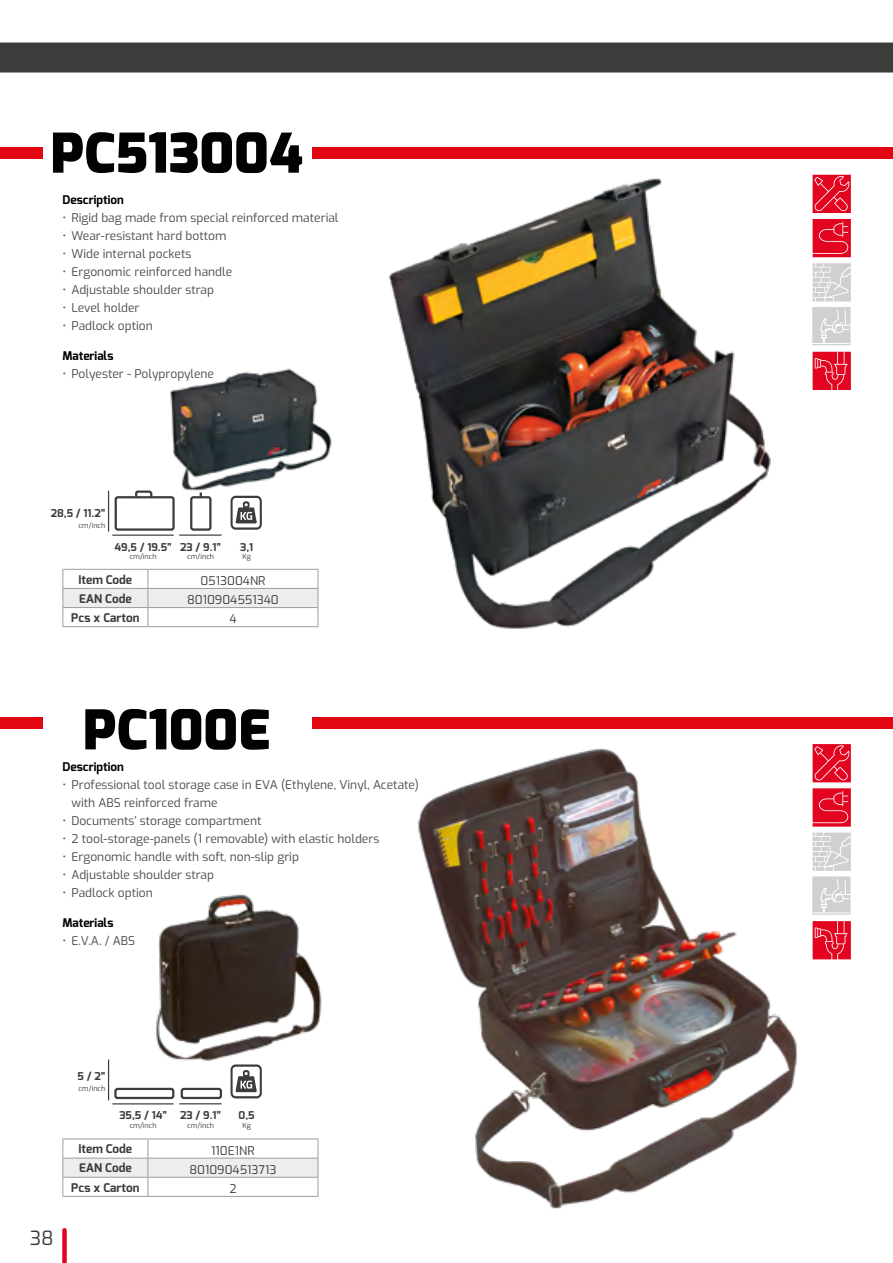
<style>
.page{position:relative;width:893px;height:1263px;background:#fff}
.page>*{position:absolute;margin:0;border:0;box-sizing:border-box;transform-origin:0 0}
.t1{font:900 54px "Exo";color:#020203}
.t2{font:19.5px "Exo";color:#3c3c3b}
.t3{font:12px/18px "Exo";color:#4a4a49}
.t4{font:700 12px "Exo";color:#3c3c3b}
.t5{font:12px "Exo";color:#3c3c3b}
.t6{font:700 12px "Exo";color:#000}
.t7{font:700 10.8px "Exo";color:#3c3c3b}
.t8{font:7.2px "Exo";color:#3c3c3b}
</style>
<div class="page">
<hr style="left:108px;top:1059px;width:1px;height:41px;background:#3c3c3b">
<hr style="left:112px;top:1103px;width:62px;height:1px;background:#3c3c3b">
<hr style="left:179px;top:1103px;width:43px;height:1px;background:#3c3c3b">
<svg style="left:231px;top:1067px;width:31px;height:31px"></svg>
<svg style="left:813px;top:175px;width:38px;height:38px"></svg>
<svg style="left:814px;top:263px;width:37px;height:38px"></svg>
<div style="left:0;top:717px;width:43px;height:11px;background:#e30613"></div>
<div style="left:0;top:147px;width:43px;height:12px;background:#e30613"></div>
<svg style="left:814px;top:352px;width:37px;height:38px"></svg>
<svg style="left:814px;top:219px;width:37px;height:38px"></svg>
<svg style="left:813px;top:744px;width:38px;height:38px"></svg>
<svg style="left:813px;top:921px;width:38px;height:38px"></svg>
<div style="left:114px;top:1088px;width:60px;height:11px;border:2px solid #3c3c3b;border-radius:2px"></div>
<div style="left:181px;top:1088px;width:41px;height:11px;border:2px solid #3c3c3b;border-radius:2px"></div>
<hr style="left:108px;top:491px;width:1px;height:41px;background:#3c3c3b">
<hr style="left:112px;top:534px;width:62px;height:2px;background:#3c3c3b">
<hr style="left:179px;top:534px;width:43px;height:2px;background:#3c3c3b">
<svg style="left:231px;top:496px;width:31px;height:34px"></svg>
<div style="left:313px;top:147px;width:580px;height:12px;background:#e30613"></div>
<div style="left:313px;top:717px;width:580px;height:12px;background:#e30613"></div>
<div style="left:115px;top:496px;width:60px;height:35px;border:2px solid #3c3c3b;border-radius:2px"></div>
<div style="left:190px;top:496px;width:22px;height:35px;border:2px solid #3c3c3b;border-radius:2px"></div>
<svg style="left:134px;top:490px;width:20px;height:9px"></svg>
<svg style="left:814px;top:307px;width:37px;height:38px"></svg>
<svg style="left:812px;top:788px;width:39px;height:127px"></svg>
<img style="left:388px;top:176px;width:426px;height:453px">
<img style="left:146px;top:368px;width:186px;height:128px">
<img style="left:156px;top:894px;width:166px;height:173px">
<img style="left:418px;top:748px;width:379px;height:460px">
<hr style="left:62px;top:569px;width:86px;height:1px;background:#9d9d9c">
<hr style="left:148px;top:569px;width:170px;height:1px;background:#9d9d9c">
<svg style="left:62px;top:570px;width:257px;height:56px"></svg>
<hr style="left:62px;top:626px;width:86px;height:1px;background:#9d9d9c">
<hr style="left:148px;top:626px;width:170px;height:1px;background:#9d9d9c">
<hr style="left:62px;top:1138px;width:86px;height:1px;background:#9d9d9c">
<hr style="left:148px;top:1138px;width:170px;height:1px;background:#9d9d9c">
<svg style="left:62px;top:1139px;width:257px;height:57px"></svg>
<hr style="left:62px;top:1196px;width:86px;height:1px;background:#9d9d9c">
<hr style="left:148px;top:1196px;width:170px;height:1px;background:#9d9d9c">
<div style="left:62px;top:1230px;width:5px;height:33px;background:#e30520"></div>
<div style="left:0;top:43px;width:893px;height:30px;background:#3c3c3b"></div>
<h1 class="t1" style="left:50px;top:111px;width:254px">PC513004</h1>
<p class="t6" style="left:62px;top:192px;width:63px">Description</p>
<p class="t3" style="left:62px;top:208px;width:278px">• Rigid bag made from special reinforced material</p>
<p class="t3" style="left:62px;top:226px;width:166px">• Wear-resistant hard bottom</p>
<p class="t3" style="left:62px;top:244px;width:131px">• Wide internal pockets</p>
<p class="t3" style="left:62px;top:262px;width:171px">• Ergonomic reinforced handle</p>
<p class="t3" style="left:62px;top:280px;width:153px">• Adjustable shoulder strap</p>
<p class="t3" style="left:62px;top:298px;width:79px">• Level holder</p>
<p class="t3" style="left:62px;top:316px;width:92px">• Padlock option</p>
<p class="t6" style="left:62px;top:348px;width:52px">Materials</p>
<p class="t3" style="left:62px;top:364px;width:153px">• Polyester - Polypropylene</p>
<p class="t7" style="left:51px;top:506px;width:56px">28,5 / 11.2”</p>
<p class="t8" style="left:78px;top:520px;width:28px">cm/inch</p>
<p class="t7" style="left:115px;top:540px;width:59px">49,5 / 19.5”</p>
<p class="t8" style="left:130px;top:551px;width:28px">cm/inch</p>
<p class="t7" style="left:180px;top:540px;width:42px">23 / 9.1”</p>
<p class="t8" style="left:187px;top:551px;width:28px">cm/inch</p>
<p class="t7" style="left:240px;top:540px;width:15px">3,1</p>
<p class="t8" style="left:242px;top:551px;width:10px">Kg</p>
<p class="t4" style="left:79px;top:572px;width:55px">Item Code</p>
<p class="t5" style="left:200px;top:572px;width:67px">0513004NR</p>
<p class="t4" style="left:79px;top:591px;width:54px">EAN Code</p>
<p class="t5" style="left:187px;top:591px;width:93px">8010904551340</p>
<p class="t4" style="left:71px;top:610px;width:70px">Pcs x Carton</p>
<p class="t5" style="left:229px;top:610px;width:9px">4</p>
<h1 class="t1" style="left:82px;top:688px;width:190px">PC100E</h1>
<p class="t6" style="left:62px;top:759px;width:63px">Description</p>
<p class="t3" style="left:71px;top:775px;width:349px;text-indent:-9px">• Professional tool storage case in EVA (Ethylene, Vinyl, Acetate) with ABS reinforced frame</p>
<p class="t3" style="left:62px;top:811px;width:200px">• Documents’ storage compartment</p>
<p class="t3" style="left:62px;top:829px;width:318px">• 2 tool-storage-panels (1 removable) with elastic holders</p>
<p class="t3" style="left:62px;top:847px;width:238px">• Ergonomic handle with soft, non-slip grip</p>
<p class="t3" style="left:62px;top:865px;width:153px">• Adjustable shoulder strap</p>
<p class="t3" style="left:62px;top:883px;width:92px">• Padlock option</p>
<p class="t6" style="left:62px;top:915px;width:52px">Materials</p>
<p class="t3" style="left:62px;top:931px;width:74px">• E.V.A. / ABS</p>
<p class="t7" style="left:78px;top:1069px;width:29px">5 / 2”</p>
<p class="t8" style="left:78px;top:1083px;width:28px">cm/inch</p>
<p class="t7" style="left:119px;top:1108px;width:49px">35,5 / 14”</p>
<p class="t8" style="left:130px;top:1120px;width:28px">cm/inch</p>
<p class="t7" style="left:180px;top:1108px;width:42px">23 / 9.1”</p>
<p class="t8" style="left:187px;top:1120px;width:28px">cm/inch</p>
<p class="t7" style="left:239px;top:1108px;width:18px">0,5</p>
<p class="t8" style="left:242px;top:1120px;width:10px">Kg</p>
<h2 class="t2" style="left:30px;top:1223px;width:25px">38</h2>
<p class="t4" style="left:79px;top:1141px;width:55px">Item Code</p>
<p class="t5" style="left:211px;top:1141px;width:45px">110E1NR</p>
<p class="t4" style="left:79px;top:1160px;width:54px">EAN Code</p>
<p class="t5" style="left:189px;top:1160px;width:89px">8010904513713</p>
<p class="t4" style="left:71px;top:1179px;width:70px">Pcs x Carton</p>
<p class="t5" style="left:229px;top:1179px;width:9px">2</p>
</div>
